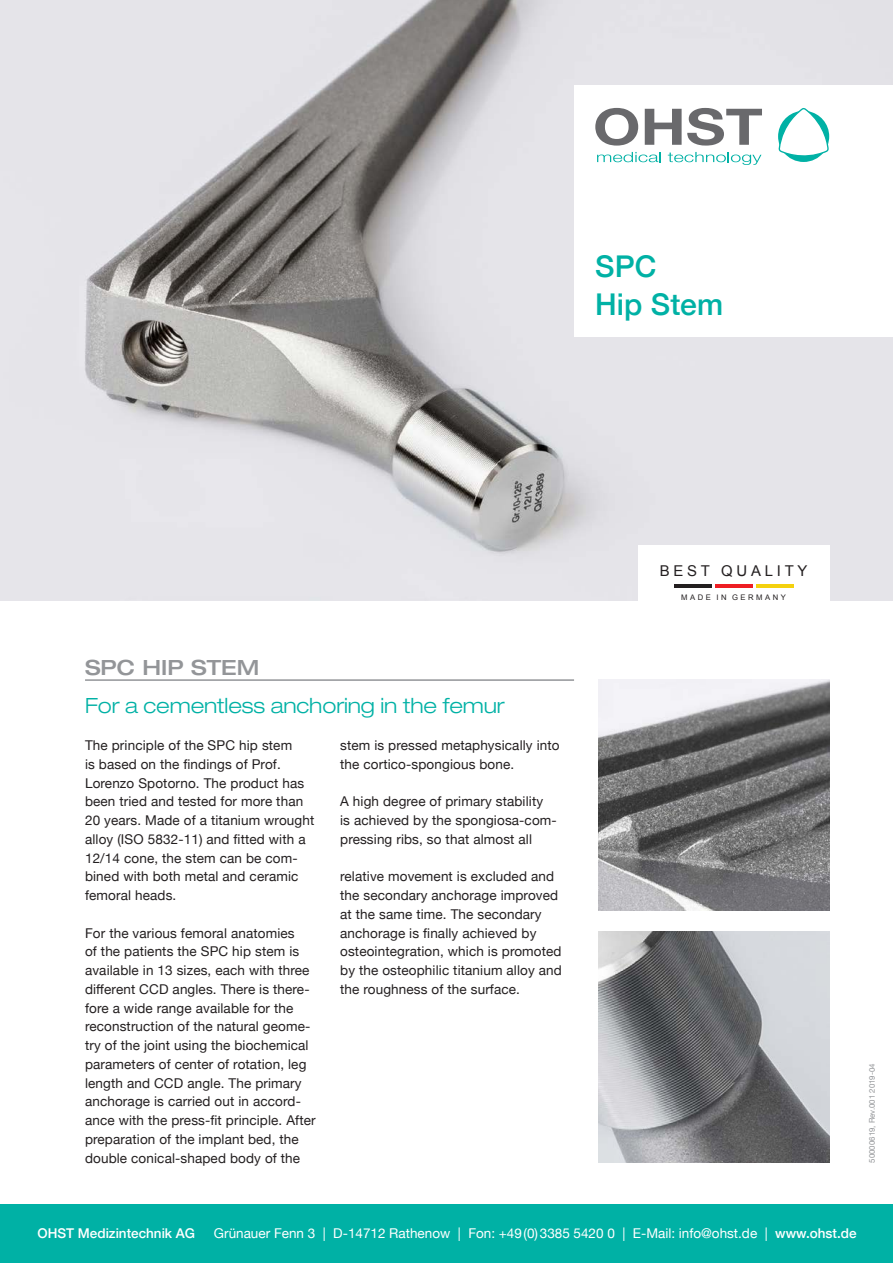
<style>
.page{position:relative;width:893px;height:1263px;background:#fff}
.page>*{position:absolute;margin:0;border:0;box-sizing:border-box;transform-origin:0 0}
.t1{font:500 30px/37.5px "Helvetica Neue";color:#00b1a5}
.t2{font:300 expanded 21px "Helvetica Neue";letter-spacing:-.005em;color:#00b1a5}
.t3{font:500 expanded 21px "Helvetica Neue";color:#939598}
.t4{font:14.85px "Arial";letter-spacing:.25em;color:#231f20}
.t5{font:13.5px/18.8px "Helvetica Neue";letter-spacing:.01em;color:#231f20}
.t6{font:13.5px "Helvetica Neue";color:#fff}
.t7{font:500 13.5px "Helvetica Neue";color:#fff}
.t8{font:7.8px "Helvetica Neue";color:#939598}
.t9{font:7.65px "Arial";letter-spacing:.33em;color:#231f20}
.s1{font-weight:500}
</style>
<div class="page">
<div style="left:0;top:1204px;width:893px;height:59px;background:#00b1a5"></div>
<img style="left:0;top:0;width:893px;height:600px">
<div style="left:574px;top:85px;width:319px;height:251px;background:#fff"></div>
<hr style="left:85px;top:679px;width:489px;height:2px;background:#939598">
<svg style="left:595px;top:108px;width:43px;height:38px"></svg>
<svg style="left:645px;top:108px;width:117px;height:38px"></svg>
<svg style="left:597px;top:152px;width:64px;height:10px"></svg>
<svg style="left:668px;top:152px;width:93px;height:13px"></svg>
<svg style="left:778px;top:108px;width:51px;height:54px"></svg>
<div style="left:638px;top:546px;width:191px;height:72px;background:#fff"></div>
<hr style="left:715px;top:584px;width:38px;height:3px;background:#ee1d23">
<hr style="left:674px;top:584px;width:38px;height:3px;background:#231f20">
<hr style="left:756px;top:584px;width:37px;height:3px;background:#f4d10e">
<img style="left:598px;top:679px;width:231px;height:231px">
<img style="left:598px;top:931px;width:231px;height:232px">
<h1 class="t1" style="left:595px;top:245px;width:129px">SPC<br>Hip Stem</h1>
<h2 class="t3" style="left:85px;top:654px;width:176px">SPC HIP STEM</h2>
<h2 class="t2" style="left:85px;top:692px;width:421px">For a cementless anchoring in the femur</h2>
<p class="t5" style="left:85px;top:737px;width:231px">The principle of the SPC hip stem<br>is based on the findings of Prof.<br>Lorenzo Spotorno. The product has been tried and tested for more than<br>20 years. Made of a titanium wrought alloy (ISO 5832-11) and fitted with a<br>12/14 cone, the stem can be com&shy;bined with both metal and ceramic femoral heads.</p>
<p class="t5" style="left:85px;top:924px;width:232px">For the various femoral anatomies<br>of the patients the SPC hip stem is available in 13 sizes, each with three different CCD angles. There is there&shy;fore a wide range available for the reconstruction of the natural geome&shy;try of the joint using the biochemical parameters of center of rotation, leg length and CCD angle. The primary anchorage is carried out in accord&shy;ance with the press-fit principle. After preparation of the implant bed, the double conical-shaped body of the</p>
<p class="t5" style="left:340px;top:737px;width:221px">stem is pressed metaphysically into the cortico-spongious bone.</p>
<p class="t5" style="left:340px;top:793px;width:218px">A high degree of primary stability<br>is achieved by the spongiosa-com&shy;pressing ribs, so that almost all</p>
<p class="t5" style="left:340px;top:868px;width:223px">relative movement is excluded and the secondary anchorage improved at the same time. The secondary anchorage is finally achieved by osteointegration, which is promoted by the osteophilic titanium alloy and the roughness of the surface.</p>
<p class="t4" style="left:660px;top:561px;width:149px">BEST QUALITY</p>
<p class="t9" style="left:681px;top:592px;width:106px">MADE IN GERMANY</p>
<p class="t8" style="left:866px;top:1163px;width:101px;rotate:-90deg">50000619, Rev.001 2019-04</p>
<p class="t7" style="left:37px;top:1222px;width:159px">OHST Medizintechnik AG</p>
<p class="t6" style="left:214px;top:1223px;width:644px">Grünauer Fenn 3 | D-14712 Rathenow | Fon: +49(0)3385 5420 0 | E-Mail: info@ohst.de | <span class="s1">www.ohst.de</span></p>
</div>
